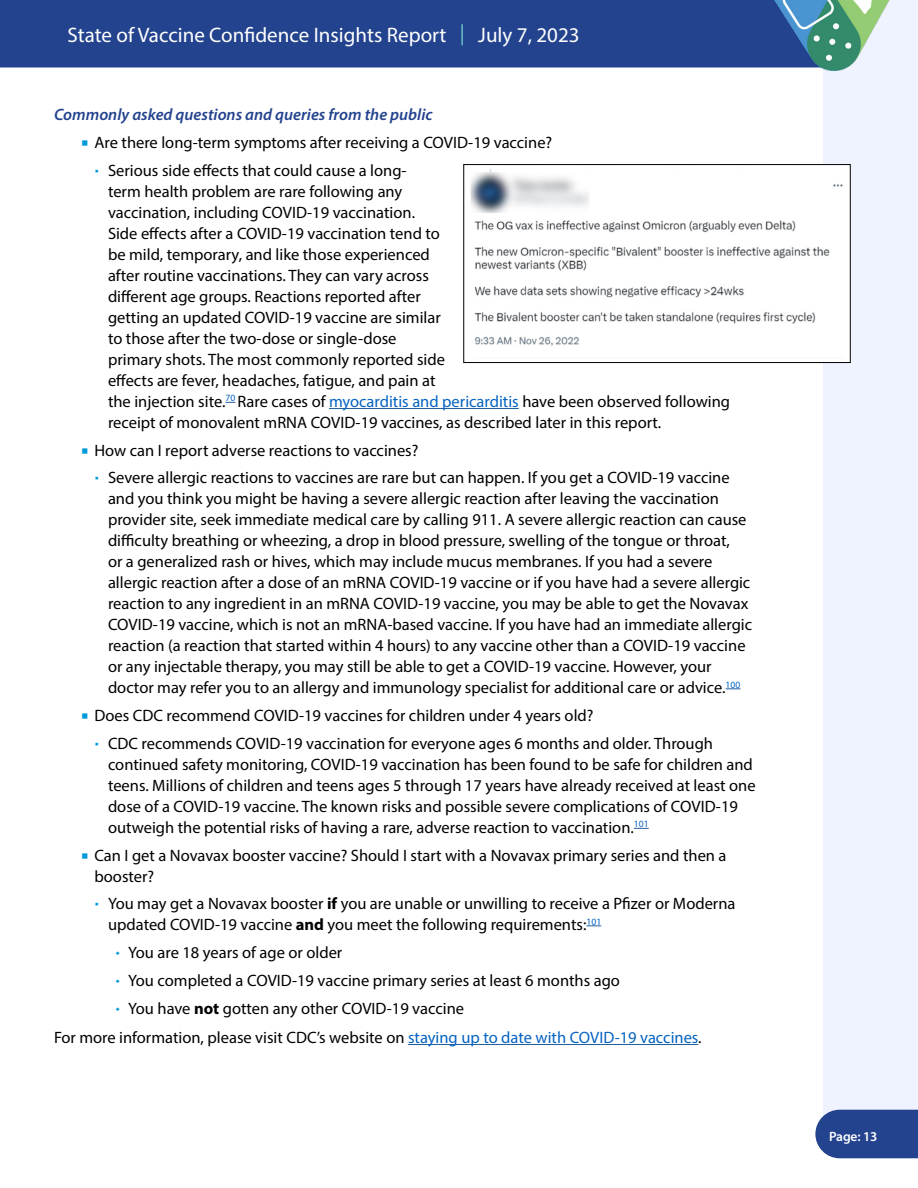
<style>
.page{position:relative;width:918px;height:1188px;background:#fff}
.page>*{position:absolute;margin:0;border:0;box-sizing:border-box;transform-origin:0 0}
.t1{font:21px "Myriad Pro";color:#fff}
.L2{font:16.5px/21px "Myriad Pro";color:#000}
.L{font:16.5px/21px "Myriad Pro";color:#000}
.L3{font:16.5px "Myriad Pro";color:#000}
.P_Bold_Italic_Blue{font:italic 600 16.5px "Myriad Pro";color:#23438e}
.t2{font:600 13.5px "Myriad Pro";letter-spacing:-.01em;color:#fff}
.s1{color:#70cacb}
.s2{color:#0563c1}
.s3{font-weight:700}
</style>
<div class="page">
<div style="left:824px;top:0;width:94px;height:1110px;background:#eef3ff"></div>
<div style="left:815px;top:1110px;width:103px;height:48px;background:#23438e"></div>
<div style="left:0;top:0;width:751px;height:68px;background:#23438e"></div>
<img style="left:751px;top:0;width:160px;height:76px">
<hr style="left:329px;top:408px;width:190px;height:1px;background:#215e9e">
<svg style="left:726px;top:689px;width:14px;height:1px"></svg>
<svg style="left:634px;top:828px;width:15px;height:1px"></svg>
<svg style="left:586px;top:926px;width:15px;height:1px"></svg>
<hr style="left:408px;top:1044px;width:290px;height:1px;background:#215e9e">
<img style="left:470px;top:166px;width:376px;height:195px">
<div style="left:463px;top:164px;width:388px;height:199px;border:1px solid #000"></div>
<p class="t1" style="left:68px;top:22px;width:514px">State of Vaccine Confidence Insights Report <span class="s1">|</span> July 7, 2023</p>
<p class="P_Bold_Italic_Blue" style="left:54px;top:104px;width:380px">Commonly asked questions and queries from the public</p>
<p class="L" style="left:94px;top:132px;width:459px">Are there long-term symptoms after receiving a COVID-19 vaccine?</p>
<p class="L2" style="left:108px;top:160px;width:624px">Serious side effects that could cause a long-<br>term health problem are rare following any<br>vaccination, including COVID-19 vaccination.<br>Side effects after a COVID-19 vaccination tend to<br>be mild, temporary, and like those experienced<br>after routine vaccinations. They can vary across<br>different age groups. Reactions reported after<br>getting an updated COVID-19 vaccine are similar<br>to those after the two-dose or single-dose<br>primary shots. The most commonly reported side<br>effects are fever, headaches, fatigue, and pain at<br>the injection site.<sup>70</sup> Rare cases of <span class="s2">myocarditis and pericarditis</span> have been observed following receipt of monovalent mRNA COVID-19 vaccines, as described later in this report.</p>
<p class="L" style="left:94px;top:439px;width:326px">How can I report adverse reactions to vaccines?</p>
<p class="L2" style="left:108px;top:467px;width:646px">Severe allergic reactions to vaccines are rare but can happen. If you get a COVID-19 vaccine and you think you might be having a severe allergic reaction after leaving the vaccination provider site, seek immediate medical care by calling 911. A severe allergic reaction can cause difficulty breathing or wheezing, a drop in blood pressure, swelling of the tongue or throat,<br>or a generalized rash or hives, which may include mucus membranes. If you had a severe allergic reaction after a dose of an mRNA COVID-19 vaccine or if you have had a severe allergic reaction to any ingredient in an mRNA COVID-19 vaccine, you may be able to get the Novavax COVID-19 vaccine, which is not an mRNA-based vaccine. If you have had an immediate allergic reaction (a reaction that started within 4 hours) to any vaccine other than a COVID-19 vaccine or any injectable therapy, you may still be able to get a COVID-19 vaccine. However, your doctor may refer you to an allergy and immunology specialist for additional care or advice.<sup>100</sup></p>
<p class="L" style="left:94px;top:705px;width:501px">Does CDC recommend COVID-19 vaccines for children under 4 years old?</p>
<p class="L2" style="left:108px;top:733px;width:649px">CDC recommends COVID-19 vaccination for everyone ages 6 months and older. Through continued safety monitoring, COVID-19 vaccination has been found to be safe for children and teens. Millions of children and teens ages 5 through 17 years have already received at least one dose of a COVID-19 vaccine. The known risks and possible severe complications of COVID-19 outweigh the potential risks of having a rare, adverse reaction to vaccination.<sup>101</sup></p>
<p class="L" style="left:94px;top:844px;width:634px">Can I get a Novavax booster vaccine? Should I start with a Novavax primary series and then a booster?</p>
<p class="L2" style="left:108px;top:893px;width:629px">You may get a Novavax booster <span class="s3">if</span> you are unable or unwilling to receive a Pfizer or Moderna updated COVID-19 vaccine <span class="s3">and</span> you meet the following requirements:<sup>101</sup></p>
<p class="L3" style="left:128px;top:942px;width:216px">You are 18 years of age or older</p>
<p class="L3" style="left:128px;top:970px;width:493px">You completed a COVID-19 vaccine primary series at least 6 months ago</p>
<p class="L3" style="left:128px;top:998px;width:337px">You have <span class="s3">not</span> gotten any other COVID-19 vaccine</p>
<p class="L2" style="left:54px;top:1027px;width:649px">For more information, please visit CDC’s website on <span class="s2">staying up to date with COVID-19 vaccines</span>.</p>
<p class="t2" style="left:829px;top:1128px;width:50px">Page: 13</p>
</div>
